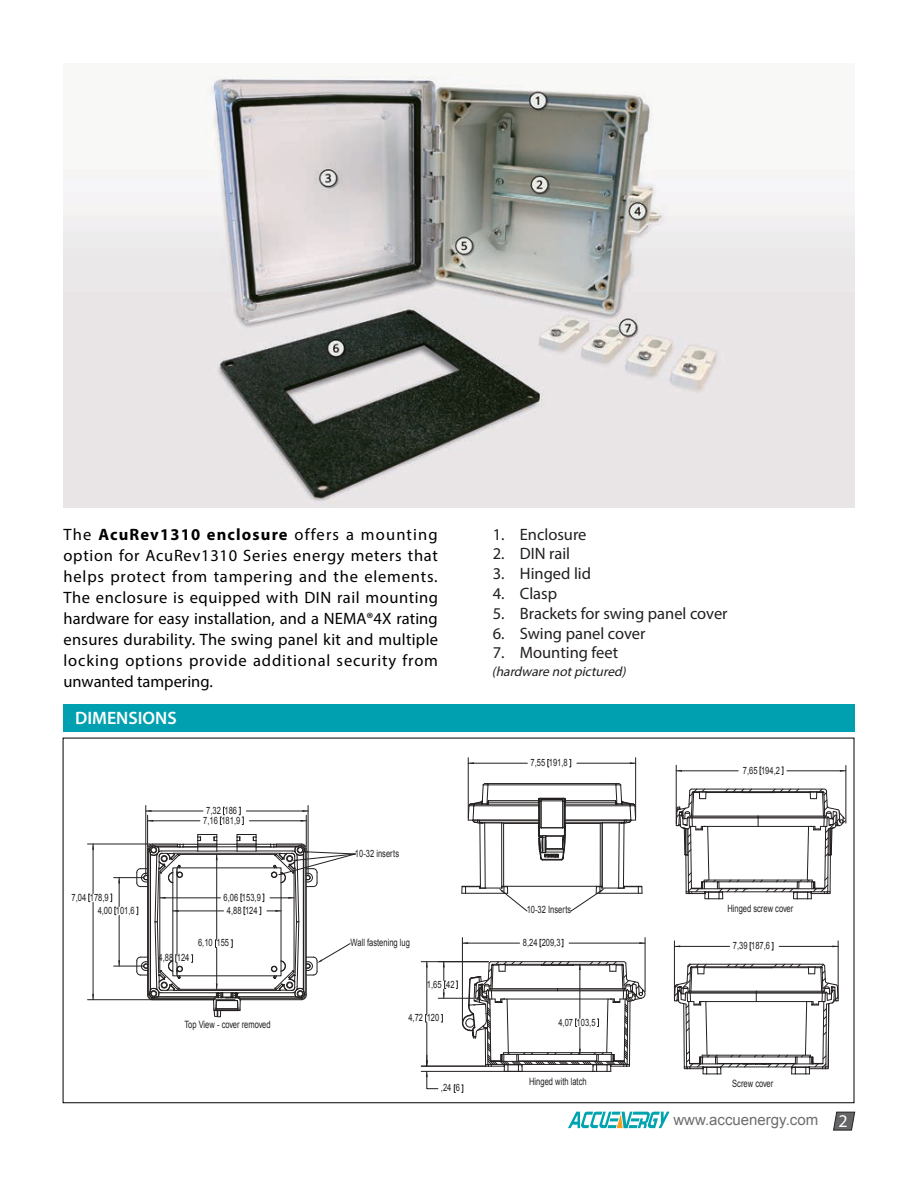
<style>
.page{position:relative;width:918px;height:1188px;background:#fff}
.page>*{position:absolute;margin:0;border:0;box-sizing:border-box;transform-origin:0 0}
.t1{font:600 18px "Myriad Pro";color:#fff}
.t2{font:16.5px/21px "Myriad Pro";letter-spacing:.05em;color:#000;text-align:justify}
.t3{font:16.5px "Myriad Pro";color:#231f20}
.t4{font:15px "Arial";color:#6c6d70}
.t5{font:italic 13.5px "Myriad Pro";color:#231f20}
.t6{font:10.05px/13px "Arial";color:#231f1f;text-align:center;scale:.75 1}
.s1{font-weight:700}
.s2{font-family:"Myriad Pro";font-size:18px;color:#fff}
</style>
<div class="page">
<div style="left:64px;top:704px;width:791px;height:27px;background:#00a0b0"></div>
<img style="left:64px;top:76px;width:791px;height:432px">
<hr style="left:306px;top:815px;width:1px;height:32px;background:#231f1f">
<hr style="left:147px;top:815px;width:1px;height:32px;background:#231f1f">
<hr style="left:249px;top:821px;width:57px;height:1px;background:#231f1f">
<hr style="left:148px;top:821px;width:52px;height:1px;background:#231f1f">
<svg style="left:88px;top:894px;width:2px;height:8px"></svg>
<hr style="left:88px;top:844px;width:62px;height:1px;background:#231f1f">
<hr style="left:88px;top:999px;width:147px;height:1px;background:#231f1f">
<hr style="left:93px;top:844px;width:1px;height:49px;background:#231f1f">
<hr style="left:93px;top:902px;width:1px;height:98px;background:#231f1f">
<svg style="left:220px;top:807px;width:5px;height:18px"></svg>
<svg style="left:239px;top:807px;width:5px;height:18px"></svg>
<hr style="left:146px;top:805px;width:1px;height:70px;background:#231f1f">
<hr style="left:308px;top:805px;width:1px;height:70px;background:#231f1f">
<hr style="left:146px;top:811px;width:57px;height:1px;background:#231f1f">
<hr style="left:246px;top:811px;width:62px;height:1px;background:#231f1f">
<hr style="left:114px;top:877px;width:30px;height:1px;background:#231f1f">
<hr style="left:114px;top:966px;width:30px;height:1px;background:#231f1f">
<svg style="left:110px;top:878px;width:10px;height:37px"></svg>
<hr style="left:119px;top:915px;width:1px;height:51px;background:#231f1f">
<svg style="left:136px;top:834px;width:220px;height:184px"></svg>
<svg style="left:547px;top:759px;width:2px;height:8px"></svg>
<hr style="left:468px;top:758px;width:1px;height:60px;background:#231f1f">
<hr style="left:635px;top:758px;width:1px;height:60px;background:#231f1f">
<hr style="left:468px;top:763px;width:59px;height:1px;background:#231f1f">
<hr style="left:577px;top:763px;width:59px;height:1px;background:#231f1f">
<svg style="left:462px;top:783px;width:181px;height:129px"></svg>
<svg style="left:454px;top:1084px;width:9px;height:9px"></svg>
<hr style="left:421px;top:1071px;width:173px;height:1px;background:#231f1f">
<svg style="left:426px;top:1055px;width:12px;height:34px"></svg>
<svg style="left:425px;top:1014px;width:2px;height:9px"></svg>
<svg style="left:441px;top:1014px;width:2px;height:9px"></svg>
<hr style="left:421px;top:1066px;width:65px;height:1px;background:#231f1f">
<hr style="left:421px;top:961px;width:67px;height:1px;background:#231f1f">
<hr style="left:427px;top:1023px;width:1px;height:43px;background:#231f1f">
<hr style="left:427px;top:962px;width:1px;height:52px;background:#231f1f">
<hr style="left:438px;top:998px;width:35px;height:1px;background:#231f1f">
<svg style="left:443px;top:962px;width:3px;height:36px"></svg>
<svg style="left:456px;top:937px;width:190px;height:135px"></svg>
<hr style="left:462px;top:938px;width:1px;height:83px;background:#231f1f">
<hr style="left:645px;top:938px;width:1px;height:54px;background:#231f1f">
<hr style="left:462px;top:943px;width:58px;height:1px;background:#231f1f">
<hr style="left:569px;top:943px;width:76px;height:1px;background:#231f1f">
<svg style="left:674px;top:788px;width:172px;height:287px"></svg>
<hr style="left:676px;top:765px;width:1px;height:58px;background:#231f1f">
<hr style="left:676px;top:771px;width:62px;height:1px;background:#231f1f">
<hr style="left:846px;top:765px;width:1px;height:58px;background:#231f1f">
<hr style="left:787px;top:771px;width:59px;height:1px;background:#231f1f">
<svg style="left:568px;top:1112px;width:102px;height:16px"></svg>
<svg style="left:833px;top:1112px;width:22px;height:19px"></svg>
<p class="t2" style="left:64px;top:523px;width:376px">The <span class="s1">AcuRev1310 enclosure</span> offers a mounting option for AcuRev1310 Series energy meters that helps protect from tampering and the elements.<br>The enclosure is equipped with DIN rail mounting hardware for easy installation, and a NEMA®4X rating ensures durability. The swing panel kit and multiple locking options provide additional security from unwanted tampering.</p>
<p class="t1" style="left:75px;top:706px;width:103px">DIMENSIONS</p>
<p class="t6" style="left:206px;top:804px;width:43px">7,32 186</p>
<p class="t6" style="left:203px;top:814px;width:51px">7,16 181,9</p>
<p class="t6" style="left:72px;top:891px;width:51px">7,04 178,9</p>
<p class="t6" style="left:98px;top:904px;width:51px">4,00 101,6</p>
<p class="t6" style="left:224px;top:891px;width:51px">6,06 153,9<br>4,88 124</p>
<p class="t6" style="left:159px;top:951px;width:43px">4,88 124</p>
<p class="t6" style="left:198px;top:936px;width:43px">6,10 155</p>
<p class="t6" style="left:185px;top:1018px;width:116px">Top View - cover removed</p>
<p class="t6" style="left:355px;top:847px;width:60px">10-32 inserts</p>
<p class="t6" style="left:351px;top:936px;width:81px">Wall fastening lug</p>
<p class="t6" style="left:427px;top:978px;width:39px">1,65 42</p>
<p class="t6" style="left:408px;top:1011px;width:43px">4,72 120</p>
<p class="t6" style="left:441px;top:1082px;width:27px">,24 6</p>
<p class="t3" style="left:493px;top:524px;width:95px">1. Enclosure</p>
<p class="t3" style="left:493px;top:544px;width:79px">2. DIN rail</p>
<p class="t3" style="left:493px;top:563px;width:100px">3. Hinged lid</p>
<p class="t3" style="left:493px;top:583px;width:66px">4. Clasp</p>
<p class="t3" style="left:493px;top:603px;width:236px">5. Brackets for swing panel cover</p>
<p class="t3" style="left:493px;top:623px;width:154px">6. Swing panel cover</p>
<p class="t3" style="left:493px;top:643px;width:127px">7. Mounting feet</p>
<p class="t5" style="left:492px;top:663px;width:139px">(hardware notpictured)</p>
<p class="t6" style="left:531px;top:756px;width:51px">7,55 191,8</p>
<p class="t6" style="left:743px;top:764px;width:51px">7,65 194,2</p>
<p class="t6" style="left:527px;top:903px;width:61px">10-32 Inserts</p>
<p class="t6" style="left:727px;top:902px;width:89px">Hinged screw cover</p>
<p class="t6" style="left:523px;top:936px;width:52px">8,24 209,3</p>
<p class="t6" style="left:733px;top:939px;width:51px">7,39 187,6</p>
<p class="t6" style="left:558px;top:1016px;width:51px">4,07 103,5</p>
<p class="t6" style="left:529px;top:1075px;width:78px">Hinged with latch</p>
<p class="t6" style="left:732px;top:1077px;width:56px">Screw cover</p>
<p class="t4" style="left:673px;top:1109px;width:176px">www.accuenergy.com <span class="s2">2</span></p>
</div>
